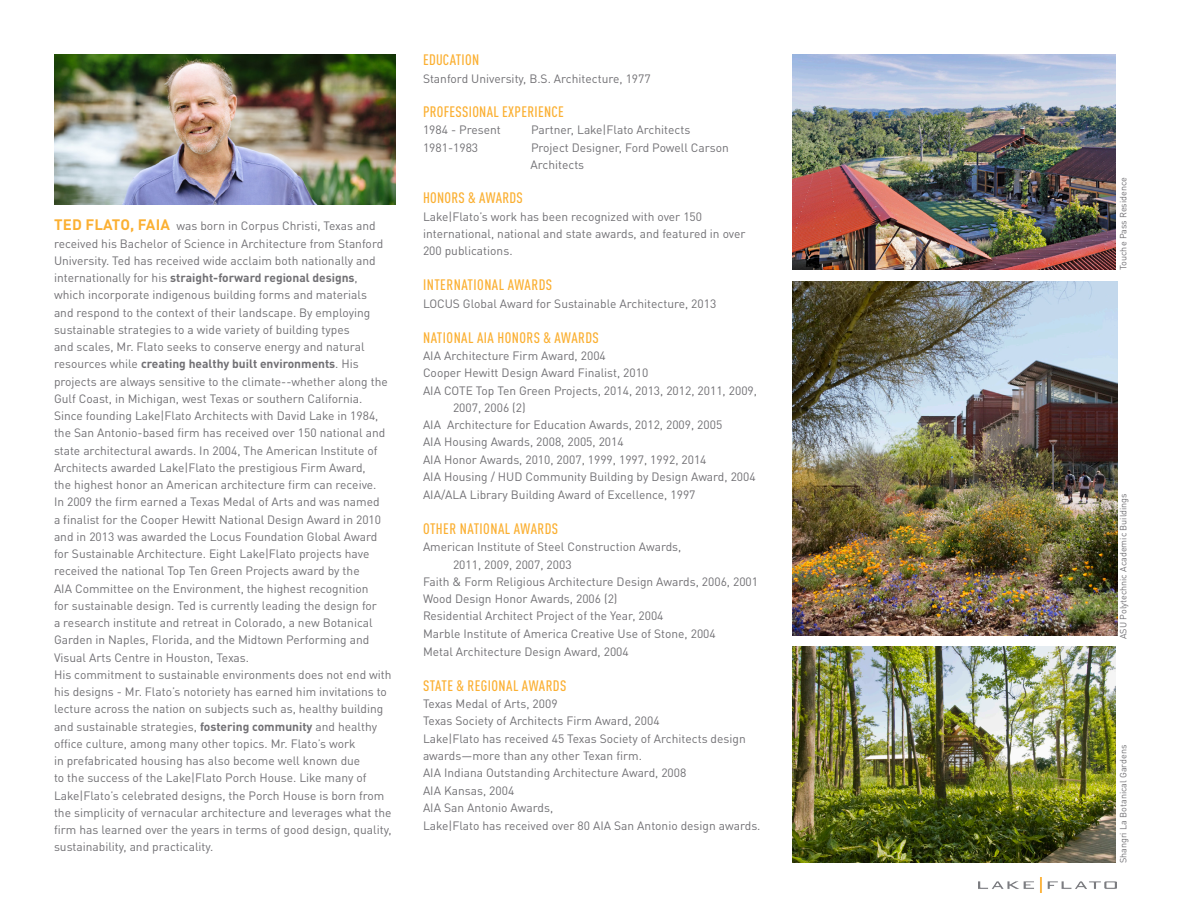
<style>
.page{position:relative;width:1188px;height:918px;background:#fff}
.page>*{position:absolute;margin:0;border:0;box-sizing:border-box;transform-origin:0 0}
.LF_Main_Title{font:500 condensed 15px "DINOT";letter-spacing:.025em;color:#fbb033}
.LF_Main_Title-2{font:12px/17.2px "DINOT";color:#717074}
.t1{font:9px "DINOT";color:#717074}
.s1{font-weight:700;font-size:15px;color:#fbb033}
.s2{font-weight:700}
</style>
<div class="page">
<img style="left:54px;top:54px;width:341px;height:151px">
<img style="left:792px;top:647px;width:324px;height:216px">
<img style="left:979px;top:878px;width:138px;height:14px">
<img style="left:793px;top:281px;width:324px;height:354px">
<img style="left:792px;top:54px;width:324px;height:216px">
<p class="LF_Main_Title-2" style="left:54px;top:217px;width:335px"><span class="s1">TED FLATO, FAIA</span> was born in Corpus Christi, Texas and received his Bachelor of Science in Architecture from Stanford University. Ted has received wide acclaim both nationally and internationally for his <span class="s2">straight-forward regional designs</span>, which incorporate indigenous building forms and materials and respond to the context of their landscape. By employing sustainable strategies to a wide variety of building types<br>and scales, Mr. Flato seeks to conserve energy and natural resources while <span class="s2">creating healthy built environments</span>. His projects are always sensitive to the climate--whether along the Gulf Coast, in Michigan, west Texas or southern California.</p>
<p class="LF_Main_Title-2" style="left:54px;top:407px;width:333px">Since founding Lake|Flato Architects with David Lake in 1984, the San Antonio-based firm has received over 150 national and state architectural awards. In 2004, The American Institute of Architects awarded Lake|Flato the prestigious Firm Award, the highest honor an American architecture firm can receive.<br>In 2009 the firm earned a Texas Medal of Arts and was named a finalist for the Cooper Hewitt National Design Award in 2010 and in 2013 was awarded the Locus Foundation Global Award for Sustainable Architecture. Eight Lake|Flato projects have received the national Top Ten Green Projects award by the<br>AIA Committee on the Environment, the highest recognition for sustainable design. Ted is currently leading the design for a research institute and retreat in Colorado, a new Botanical Garden in Naples, Florida, and the Midtown Performing and Visual Arts Centre in Houston, Texas.</p>
<p class="LF_Main_Title-2" style="left:54px;top:666px;width:339px">His commitment to sustainable environments does not end with his designs - Mr. Flato’s notoriety has earned him invitations to lecture across the nation on subjects such as, healthy building and sustainable strategies, <span class="s2">fostering community</span> and healthy office culture, among many other topics. Mr. Flato’s work<br>in prefabricated housing has also become well known due<br>to the success of the Lake|Flato Porch House. Like many of Lake|Flato’s celebrated designs, the Porch House is born from the simplicity of vernacular architecture and leverages what the firm has learned over the years in terms of good design, quality, sustainability, and practicality.</p>
<p class="LF_Main_Title" style="left:423px;top:51px;width:58px">EDUCATION</p>
<p class="LF_Main_Title-2" style="left:423px;top:70px;width:229px">Stanford University, B.S. Architecture, 1977</p>
<p class="LF_Main_Title" style="left:423px;top:103px;width:142px">PROFESSIONAL EXPERIENCE</p>
<p class="LF_Main_Title-2" style="left:423px;top:121px;width:79px">1984 - Present</p>
<p class="LF_Main_Title-2" style="left:531px;top:121px;width:161px">Partner, Lake|Flato Architects</p>
<p class="LF_Main_Title-2" style="left:423px;top:139px;width:57px">1981-1983</p>
<p class="LF_Main_Title-2" style="left:531px;top:139px;width:200px">Project Designer, Ford Powell Carson<br>Architects</p>
<p class="LF_Main_Title" style="left:423px;top:189px;width:101px">HONORS &amp; AWARDS</p>
<p class="LF_Main_Title-2" style="left:423px;top:208px;width:324px">Lake|Flato’s work has been recognized with over 150 international, national and state awards, and featured in over<br>200 publications.</p>
<p class="LF_Main_Title" style="left:423px;top:276px;width:131px">INTERNATIONAL AWARDS</p>
<p class="LF_Main_Title-2" style="left:423px;top:295px;width:295px">LOCUS Global Award for Sustainable Architecture, 2013</p>
<p class="LF_Main_Title" style="left:423px;top:329px;width:177px">NATIONAL AIA HONORS &amp; AWARDS</p>
<p class="LF_Main_Title-2" style="left:423px;top:347px;width:184px">AIA Architecture Firm Award, 2004</p>
<p class="LF_Main_Title-2" style="left:423px;top:364px;width:227px">Cooper Hewitt Design Award Finalist, 2010</p>
<p class="LF_Main_Title-2" style="left:423px;top:382px;width:336px">AIA COTE Top Ten Green Projects, 2014, 2013, 2012, 2011, 2009,</p>
<p class="LF_Main_Title-2" style="left:453px;top:399px;width:74px">2007, 2006 (2)</p>
<p class="LF_Main_Title-2" style="left:423px;top:416px;width:301px">AIA Architecture for Education Awards, 2012, 2009, 2005</p>
<p class="LF_Main_Title-2" style="left:423px;top:433px;width:202px">AIA Housing Awards, 2008, 2005, 2014</p>
<p class="LF_Main_Title-2" style="left:423px;top:451px;width:285px">AIA Honor Awards, 2010, 2007, 1999, 1997, 1992, 2014</p>
<p class="LF_Main_Title-2" style="left:423px;top:468px;width:334px">AIA Housing / HUD Community Building by Design Award, 2004</p>
<p class="LF_Main_Title-2" style="left:423px;top:486px;width:274px">AIA/ALA Library Building Award of Excellence, 1997</p>
<p class="LF_Main_Title" style="left:423px;top:520px;width:137px">OTHER NATIONAL AWARDS</p>
<p class="LF_Main_Title-2" style="left:453px;top:538px;width:230px;text-indent:-30px">American Institute of Steel Construction Awards,<br>2011, 2009, 2007, 2003</p>
<p class="LF_Main_Title-2" style="left:423px;top:573px;width:337px">Faith &amp; Form Religious Architecture Design Awards, 2006, 2001</p>
<p class="LF_Main_Title-2" style="left:423px;top:590px;width:196px">Wood Design Honor Awards, 2006 (2)</p>
<p class="LF_Main_Title-2" style="left:423px;top:607px;width:242px">Residential Architect Project of the Year, 2004</p>
<p class="LF_Main_Title-2" style="left:423px;top:625px;width:294px">Marble Institute of America Creative Use of Stone, 2004</p>
<p class="LF_Main_Title-2" style="left:423px;top:643px;width:207px">Metal Architecture Design Award, 2004</p>
<p class="LF_Main_Title" style="left:423px;top:677px;width:145px">STATE &amp; REGIONAL AWARDS</p>
<p class="LF_Main_Title-2" style="left:423px;top:695px;width:136px">Texas Medal of Arts, 2009</p>
<p class="LF_Main_Title-2" style="left:423px;top:712px;width:238px">Texas Society of Architects Firm Award, 2004</p>
<p class="LF_Main_Title-2" style="left:423px;top:730px;width:324px">Lake|Flato has received 45 Texas Society of Architects design awards—more than any other Texan firm.</p>
<p class="LF_Main_Title-2" style="left:423px;top:764px;width:265px">AIA Indiana Outstanding Architecture Award, 2008</p>
<p class="LF_Main_Title-2" style="left:423px;top:782px;width:93px">AIA Kansas, 2004</p>
<p class="LF_Main_Title-2" style="left:423px;top:799px;width:132px">AIA San Antonio Awards,</p>
<p class="LF_Main_Title-2" style="left:423px;top:817px;width:339px">Lake|Flato has received over 80 AIA San Antonio design awards.</p>
<p class="t1" style="left:1118px;top:270px;width:94px;rotate:-90deg">Touche Pass Residence</p>
<p class="t1" style="left:1118px;top:639px;width:147px;rotate:-90deg">ASU Polytechnic Academic Buildings</p>
<p class="t1" style="left:1118px;top:863px;width:120px;rotate:-90deg">Shangri La Botanical Gardens</p>
</div>
